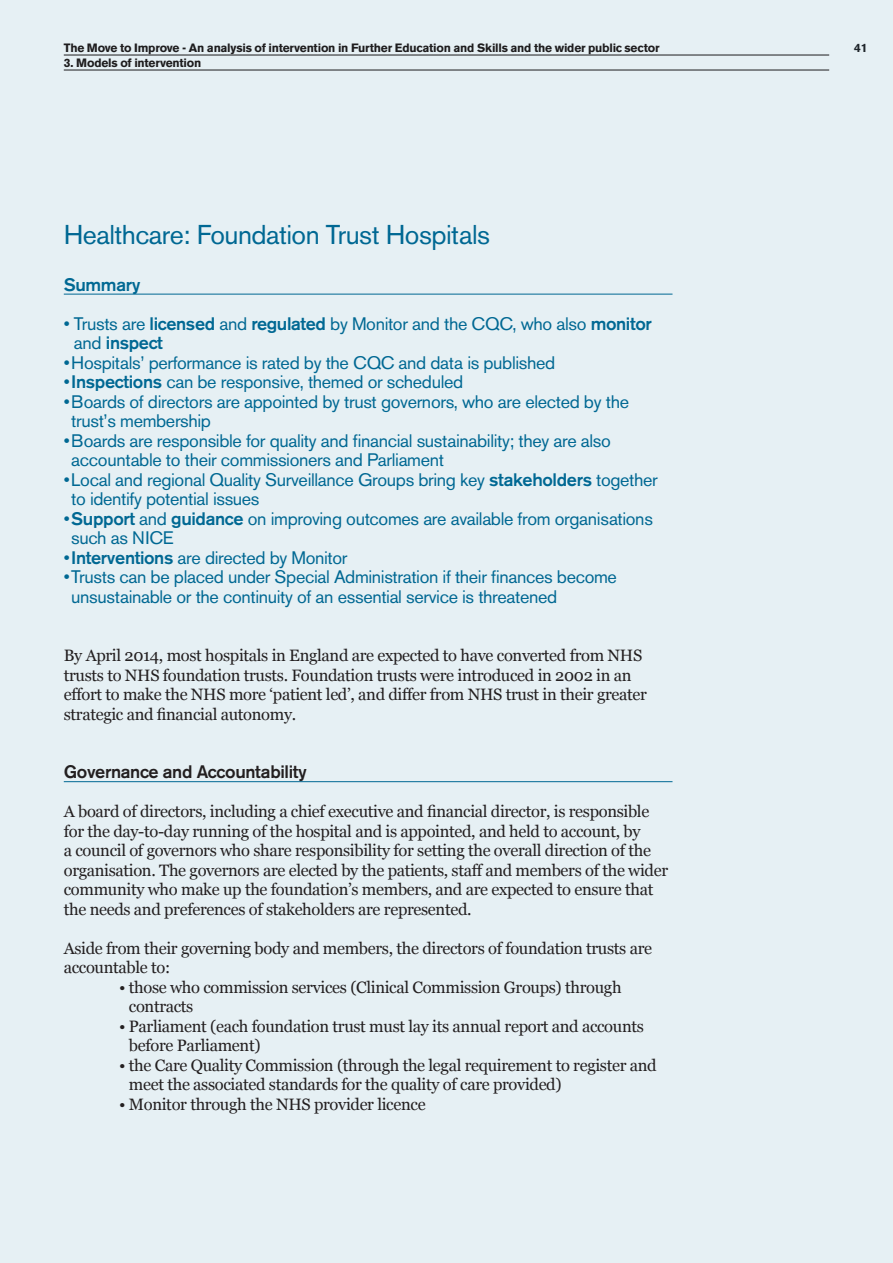
<style>
.page{position:relative;width:893px;height:1263px;background:#e6f0f4}
.page>*{position:absolute;margin:0;border:0;box-sizing:border-box;transform-origin:0 0}
.t1{font:27px "Akzidenz Grotesk BE";letter-spacing:-.02em;color:#006893}
.t2{font:18px/19.5px "Akzidenz Grotesk BE";letter-spacing:-.02em;color:#006893}
.t3{font:500 18px "Akzidenz Grotesk BE";letter-spacing:-.02em;color:#231f20}
.t4{font:500 18px "Akzidenz Grotesk BE";letter-spacing:-.02em;color:#006893}
.t5{font:16.5px/19.5px "Georgia";letter-spacing:-.02em;color:#231f20}
.t6{font:700 12px "Akzidenz Grotesk BE";letter-spacing:-.02em;color:#231f20}
.s1{font-weight:500}
</style>
<div class="page">
<hr style="left:64px;top:55px;width:765px;height:1px;background:#231f20">
<hr style="left:64px;top:70px;width:765px;height:1px;background:#231f20">
<hr style="left:64px;top:294px;width:608px;height:1px;background:#006893">
<hr style="left:64px;top:781px;width:608px;height:1px;background:#006893">
<p class="t6" style="left:64px;top:40px;width:597px">The Move to Improve - An analysis of intervention in Further Education and Skills and the wider public sector</p>
<p class="t6" style="left:854px;top:40px;width:15px">41</p>
<p class="t6" style="left:64px;top:55px;width:139px">3. Models of intervention</p>
<h1 class="t1" style="left:64px;top:218px;width:428px">Healthcare: Foundation Trust Hospitals</h1>
<p class="t4" style="left:64px;top:273px;width:78px">Summary</p>
<p class="t2" style="left:74px;top:314px;width:579px;text-indent:-10px">• Trusts are <span class="s1">licensed</span> and <span class="s1">regulated</span> by Monitor and the CQC, who also <span class="s1">monitor </span>and <span class="s1">inspect</span></p>
<p class="t2" style="left:64px;top:353px;width:493px">•Hospitals’ performance is rated by the CQC and data is published</p>
<p class="t2" style="left:64px;top:372px;width:401px">•<span class="s1">Inspections</span> can be responsive, themed or scheduled</p>
<p class="t2" style="left:71px;top:392px;width:559px;text-indent:-8px">•Boards of directors are appointed by trust governors, who are elected by the trust’s membership</p>
<p class="t2" style="left:71px;top:431px;width:541px;text-indent:-8px">•Boards are responsible for quality and financial sustainability; they are also accountable to their commissioners and Parliament</p>
<p class="t2" style="left:71px;top:470px;width:588px;text-indent:-8px">•Local and regional Quality Surveillance Groups bring key <span class="s1">stakeholders</span> together to identify potential issues</p>
<p class="t2" style="left:71px;top:509px;width:583px;text-indent:-8px">•<span class="s1">Support</span> and <span class="s1">guidance</span> on improving outcomes are available from organisations such as NICE</p>
<p class="t2" style="left:64px;top:548px;width:285px">•<span class="s1">Interventions</span> are directed by Monitor</p>
<p class="t2" style="left:71px;top:567px;width:547px;text-indent:-8px">•Trusts can be placed under Special Administration if their finances become unsustainable or the continuity of an essential service is threatened</p>
<p class="t5" style="left:64px;top:646px;width:585px">By April 2014, most hospitals in England are expected to have converted from NHS trusts to NHS foundation trusts. Foundation trusts were introduced in 2002 in an effort to make the NHS more ‘patient led’, and differ from NHS trust in their greater strategic and financial autonomy.</p>
<p class="t3" style="left:64px;top:761px;width:244px">Governance and Accountability</p>
<p class="t5" style="left:64px;top:802px;width:606px">A board of directors, including a chief executive and financial director, is responsible for the day-to-day running of the hospital and is appointed, and held to account, by<br>a council of governors who share responsibility for setting the overall direction of the organisation. The governors are elected by the patients, staff and members of the wider community who make up the foundation’s members, and are expected to ensure that the needs and preferences of stakeholders are represented.</p>
<p class="t5" style="left:64px;top:939px;width:590px">Aside from their governing body and members, the directors of foundation trusts are accountable to:</p>
<p class="t5" style="left:129px;top:978px;width:494px;text-indent:-10px">• those who commission services (Clinical Commission Groups) through contracts</p>
<p class="t5" style="left:129px;top:1017px;width:517px;text-indent:-10px">• Parliament (each foundation trust must lay its annual report and accounts before Parliament)</p>
<p class="t5" style="left:129px;top:1056px;width:529px;text-indent:-10px">• the Care Quality Commission (through the legal requirement to register and meet the associated standards for the quality of care provided)</p>
<p class="t5" style="left:119px;top:1095px;width:308px">• Monitor through the NHS provider licence</p>
</div>
